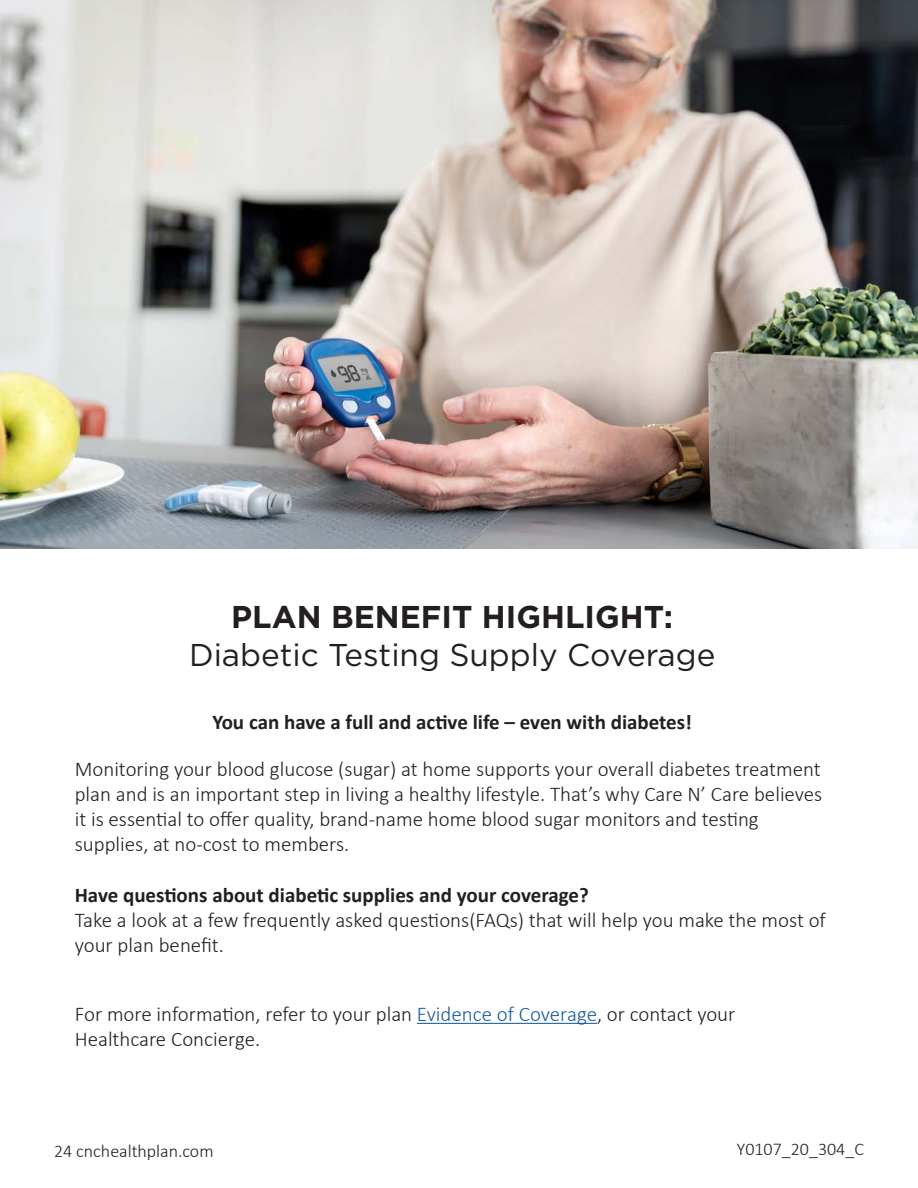
<style>
.page{position:relative;width:918px;height:1188px;background:#fff}
.page>*{position:absolute;margin:0;border:0;box-sizing:border-box;transform-origin:0 0}
.t1{font:31.5px/37.8px "Gotham";color:#231f20;text-align:center}
.t2{font:300 21px/25.2px "Calibri";color:#231f20}
.t3{font:700 21px "Calibri";color:#231f20}
.t4{font:300 18px "Calibri";color:#231f20}
.s1{font-weight:700}
.s2{color:#175d9e}
</style>
<div class="page">
<img style="left:0;top:0;width:918px;height:549px">
<hr style="left:417px;top:1023px;width:180px;height:1px;background:#175d9e">
<p class="t1" style="left:189px;top:597px;width:528px"><span class="s1">PLAN BENEFIT HIGHLIGHT:<br></span>Diabetic Testing Supply Coverage</p>
<p class="t3" style="left:212px;top:708px;width:481px">You can have a full and active life – even with diabetes!</p>
<p class="t2" style="left:75px;top:756px;width:749px">Monitoring your blood glucose (sugar) at home supports your overall diabetes treatment plan and is an important step in living a healthy lifestyle. That’s why Care N’ Care believes it is essential to offer quality, brand-name home blood sugar monitors and testing supplies, at no-cost to members.</p>
<p class="t3" style="left:75px;top:881px;width:516px">Have questions about diabetic supplies and your coverage?</p>
<p class="t2" style="left:75px;top:907px;width:753px">Take a look at a few frequently asked questions(FAQs) that will help you make the most of your plan benefit.</p>
<p class="t2" style="left:75px;top:1001px;width:662px">For more information, refer to your plan <span class="s2">Evidence of Coverage</span>, or contact your<br>Healthcare Concierge.</p>
<p class="t4" style="left:54px;top:1140px;width:161px">24 cnchealthplan.com</p>
<p class="t4" style="left:737px;top:1138px;width:129px">Y0107_20_304_C</p>
</div>
